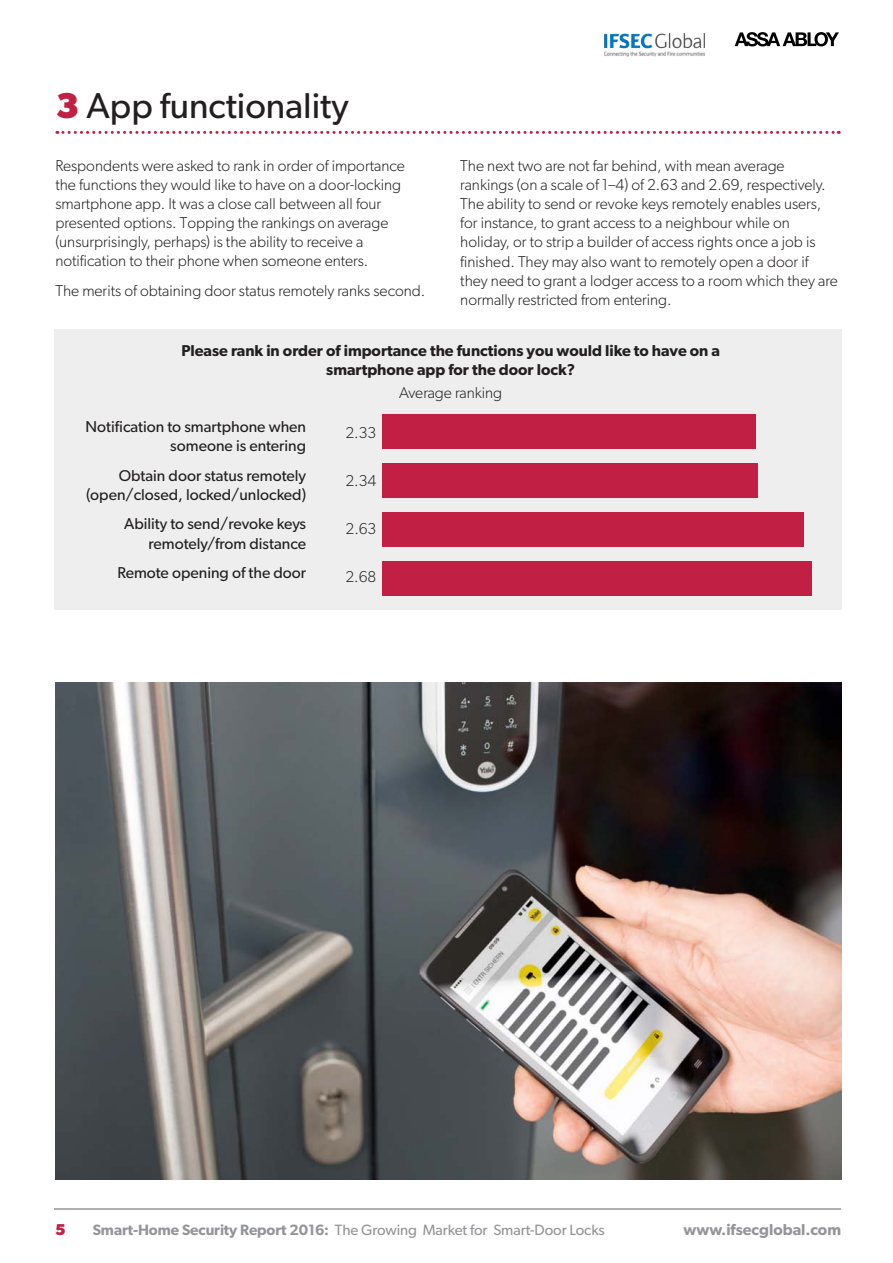
<style>
.page{position:relative;width:893px;height:1263px;background:#fff}
.page>*{position:absolute;margin:0;border:0;box-sizing:border-box;transform-origin:0 0}
.Chapter_head{font:36px "Gibson";color:#231f20}
.body_copy{font:300 15.75px/19px "Gibson";color:#231f20}
.body_copy-2{font:15.75px/19px "Gibson";color:#231f20;text-align:right}
.chart_head{font:600 15.75px/19px "Gibson";color:#231f20;text-align:center}
.t1{font:600 15.75px "Gibson";color:#939598}
.t2{font:700 15.75px "Gibson";color:#c21f45}
.t3{font:15px "Gibson";letter-spacing:-.005em;color:#939598}
.s1{font-weight:700;color:#c21f45}
.s2{font-weight:600}
</style>
<div class="page">
<svg style="left:735px;top:32px;width:104px;height:14px"></svg>
<hr style="left:54px;top:1208px;width:787px;height:2px;background:#939598">
<img style="left:604px;top:33px;width:101px;height:24px">
<svg style="left:57px;top:131px;width:782px;height:3px"></svg>
<div style="left:54px;top:330px;width:787px;height:280px;background:#eee"></div>
<div style="left:383px;top:415px;width:373px;height:34px;background:#c21f45"></div>
<div style="left:383px;top:463px;width:375px;height:34px;background:#c21f45"></div>
<div style="left:383px;top:512px;width:421px;height:34px;background:#c21f45"></div>
<div style="left:383px;top:561px;width:429px;height:34px;background:#c21f45"></div>
<img style="left:55px;top:682px;width:786px;height:498px">
<p class="Chapter_head" style="left:55px;top:84px;width:295px"><span class="s1">3</span> App functionality</p>
<p class="body_copy" style="left:55px;top:156px;width:351px">Respondents were asked to rank in order of importance the functions they would like to have on a door-locking smartphone app. It was a close call between all four presented options. Topping the rankings on average (unsurprisingly, perhaps) is the ability to receive a notification to their phone when someone enters.</p>
<p class="body_copy" style="left:55px;top:281px;width:372px">The merits of obtaining door status remotely ranks second.</p>
<p class="body_copy" style="left:460px;top:156px;width:379px">The next two are not far behind, with mean average rankings (on a scale of 1–4) of 2.63 and 2.69, respectively.<br>The ability to send or revoke keys remotely enables users, for instance, to grant access to a neighbour while on holiday, or to strip a builder of access rights once a job is finished. They may also want to remotely open a door if they need to grant a lodger access to a room which they are normally restricted from entering.</p>
<p class="chart_head" style="left:181px;top:340px;width:540px">Please rank in order of importance the functions you would like to have on a smartphone app for the door lock?</p>
<p class="body_copy" style="left:399px;top:383px;width:104px">Average ranking</p>
<p class="body_copy-2" style="left:86px;top:417px;width:222px">Notification to smartphone when someone is entering</p>
<p class="body_copy-2" style="left:86px;top:465px;width:221px">Obtain door status remotely (open/closed, locked/unlocked)</p>
<p class="body_copy-2" style="left:124px;top:514px;width:183px">Ability to send/revoke keys remotely/from distance</p>
<p class="body_copy-2" style="left:117px;top:563px;width:190px">Remote opening of the door</p>
<p class="body_copy" style="left:345px;top:422px;width:32px">2.33</p>
<p class="body_copy" style="left:345px;top:470px;width:32px">2.34</p>
<p class="body_copy" style="left:345px;top:519px;width:32px">2.63</p>
<p class="body_copy" style="left:345px;top:567px;width:32px">2.68</p>
<p class="t2" style="left:55px;top:1220px;width:12px">5</p>
<p class="t3" style="left:93px;top:1221px;width:513px"><span class="s2">Smart-Home Security Report 2016:</span> The Growing Market for Smart-Door Locks</p>
<p class="t1" style="left:683px;top:1220px;width:159px">www.ifsecglobal.com</p>
</div>
